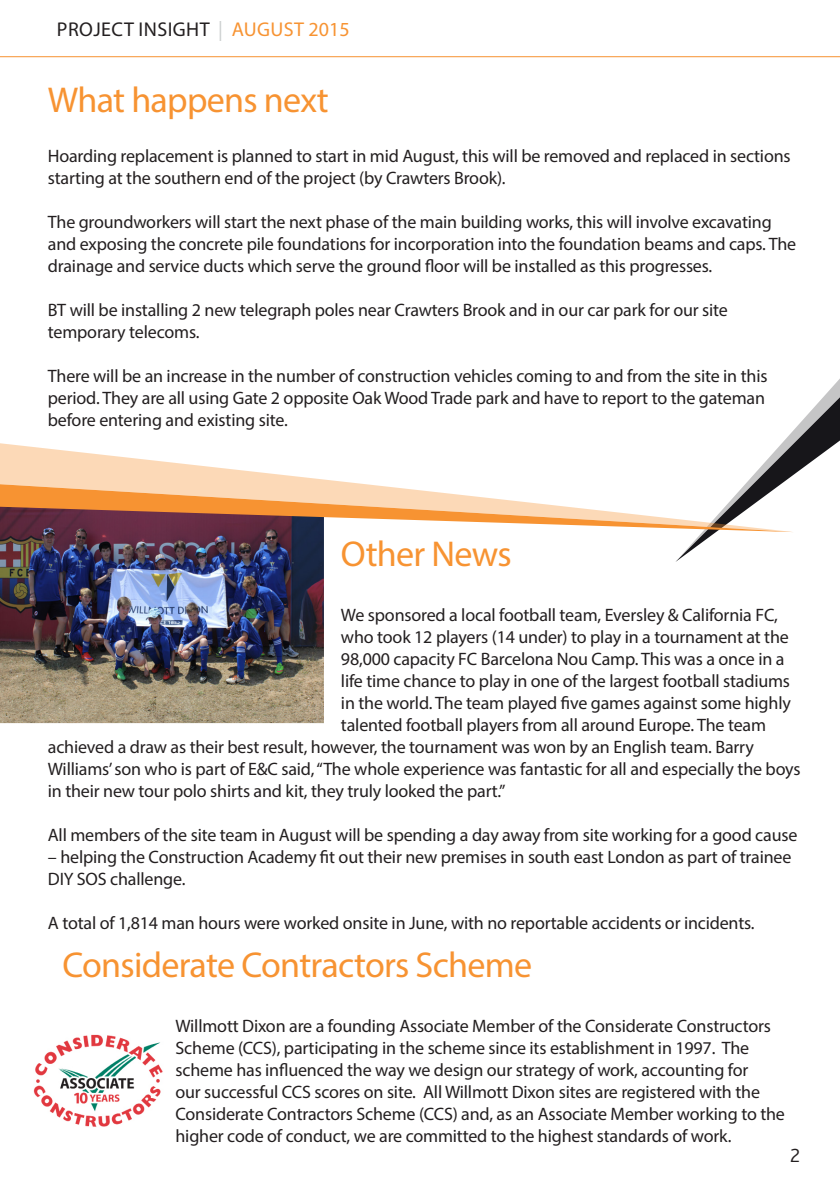
<style>
.page{position:relative;width:840px;height:1191px;background:#fff}
.page>*{position:absolute;margin:0;border:0;box-sizing:border-box;transform-origin:0 0}
.t1{font:36px "Myriad Pro";letter-spacing:-.02em;color:#f79332}
.t2{font:20px "Myriad Pro";letter-spacing:.02em;color:#231f20}
.t3{font:300 20px "Bliss 2";color:#231f20}
.t4{font:18px/22px "Myriad Pro";letter-spacing:-.01em;color:#231f20}
.s1{color:#cdd0d0}
.s2{color:#f79332}
</style>
<div class="page">
<img style="left:0;top:562px;width:324px;height:161px">
<svg style="left:0;top:397px;width:839px;height:165px"></svg>
<svg style="left:0;top:397px;width:793px;height:135px"></svg>
<hr style="left:0;top:56px;width:839px;height:1px;background:#f79332">
<img style="left:33px;top:1034px;width:130px;height:93px">
<p class="t2" style="left:57px;top:17px;width:294px">PROJECT INSIGHT <span class="s1">|</span> <span class="s2">AUGUST 2015</span></p>
<p class="t1" style="left:48px;top:78px;width:282px">What happens next</p>
<p class="t4" style="left:48px;top:144px;width:743px">Hoarding replacement is planned to start in mid August, this will be removed and replaced in sections starting at the southern end of the project (by Crawters Brook).</p>
<p class="t4" style="left:48px;top:210px;width:749px">The groundworkers will start the next phase of the main building works, this will involve excavating and exposing the concrete pile foundations for incorporation into the foundation beams and caps. The drainage and service ducts which serve the ground floor will be installed as this progresses.</p>
<p class="t4" style="left:48px;top:298px;width:681px">BT will be installing 2 new telegraph poles near Crawters Brook and in our car park for our site temporary telecoms.</p>
<p class="t4" style="left:48px;top:364px;width:720px">There will be an increase in the number of construction vehicles coming to and from the site in this period. They are all using Gate 2 opposite Oak Wood Trade park and have to report to the gateman before entering and existing site.</p>
<p class="t1" style="left:341px;top:531px;width:172px">Other News</p>
<p class="t4" style="left:341px;top:604px;width:438px">We sponsored a local football team, Eversley &amp; California FC,</p>
<p class="t4" style="left:341px;top:626px;width:449px">who took 12 players (14 under) to play in a tournament at the</p>
<p class="t4" style="left:341px;top:648px;width:445px">98,000 capacity FC Barcelona Nou Camp. This was a once in a</p>
<p class="t4" style="left:341px;top:670px;width:450px">life time chance to play in one of the largest football stadiums</p>
<p class="t4" style="left:341px;top:692px;width:451px">in the world. The team played five games against some highly</p>
<p class="t4" style="left:341px;top:714px;width:426px">talented football players from all around Europe. The team</p>
<p class="t4" style="left:48px;top:736px;width:707px">achieved a draw as their best result, however, the tournament was won by an English team. Barry</p>
<p class="t4" style="left:48px;top:758px;width:753px">Williams’ son who is part of E&amp;C said, “The whole experience was fantastic for all and especially the boys</p>
<p class="t4" style="left:48px;top:780px;width:459px">in their new tour polo shirts and kit, they truly looked the part.”</p>
<p class="t4" style="left:48px;top:824px;width:750px">All members of the site team in August will be spending a day away from site working for a good cause</p>
<p class="t4" style="left:48px;top:846px;width:744px">– helping the Construction Academy fit out their new premises in south east London as part of trainee<br>DIY SOS challenge.</p>
<p class="t4" style="left:48px;top:912px;width:708px">A total of 1,814 man hours were worked onsite in June, with no reportable accidents or incidents.</p>
<p class="t1" style="left:62px;top:942px;width:471px">Considerate Contractors Scheme</p>
<p class="t4" style="left:175px;top:1015px;width:610px">Willmott Dixon are a founding Associate Member of the Considerate Constructors Scheme (CCS), participating in the scheme since its establishment in 1997. The scheme has influenced the way we design our strategy of work, accounting for<br>our successful CCS scores on site. All Willmott Dixon sites are registered with the Considerate Contractors Scheme (CCS) and, as an Associate Member working to the higher code of conduct, we are committed to the highest standards of work.</p>
<p class="t3" style="left:789px;top:1142px;width:12px">2</p>
</div>
